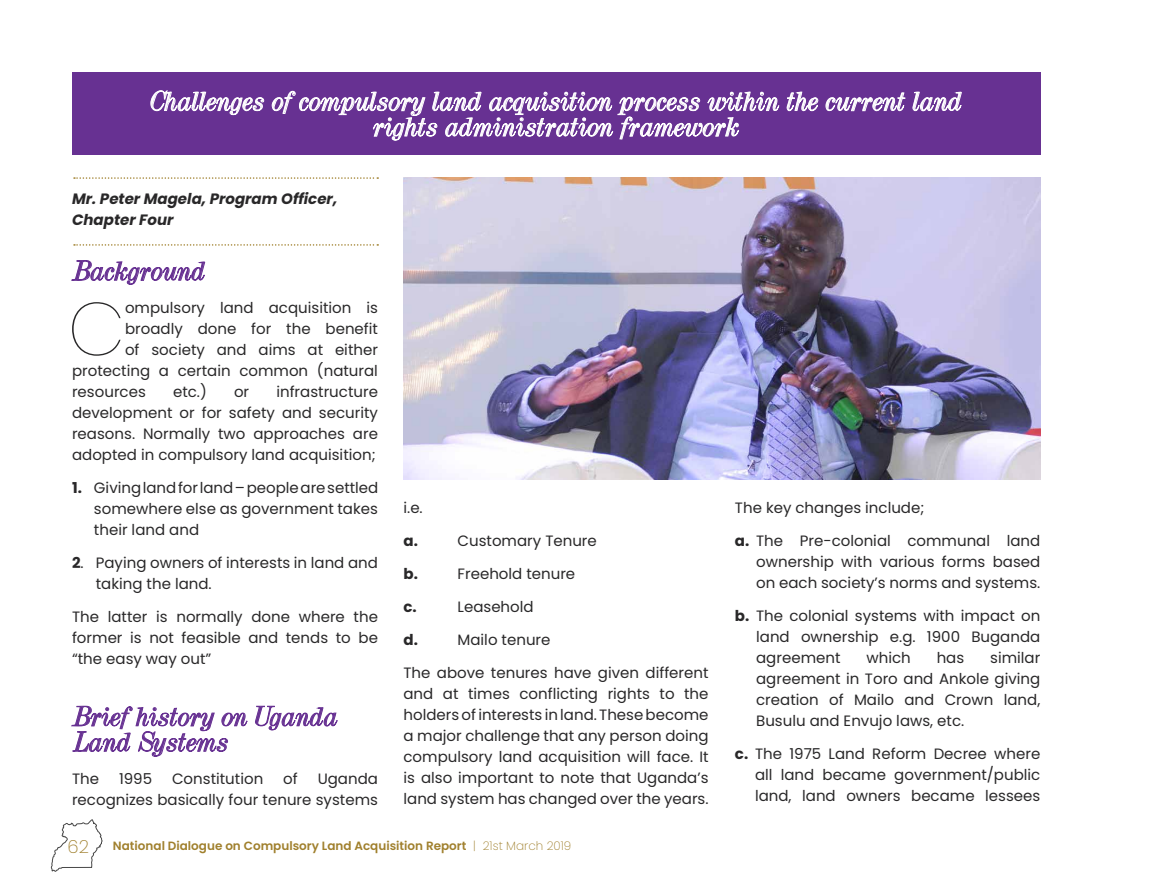
<style>
.page{position:relative;width:1149px;height:893px;background:#fff}
.page>*{position:absolute;margin:0;border:0;box-sizing:border-box;transform-origin:0 0}
.t1{font:100 74.7px "Poppins";color:#292829}
.t2{font:italic 30px/25.5px "Dubiel";color:#fff;text-align:center}
.t3{font:italic 30px/25.5px "Dubiel";color:#673192}
.t4{font:200 18px "Poppins";color:#a0802d}
.t5{font:15px/21px "Poppins";color:#292829;text-align:justify}
.t6{font:italic 700 15px/21px "Poppins";color:#292829}
.t7{font:700 15px "Poppins";color:#292829}
.t8{font:600 12px "Poppins";color:#a0802d}
.s1{font-weight:700}
.s2{font-weight:200}
</style>
<div class="page">
<svg style="left:50px;top:819px;width:53px;height:53px"></svg>
<svg style="left:71px;top:260px;width:135px;height:25px"></svg>
<svg style="left:71px;top:706px;width:267px;height:51px"></svg>
<img style="left:403px;top:177px;width:637px;height:302px">
<div style="left:72px;top:72px;width:968px;height:82px;background:#673192"></div>
<svg style="left:150px;top:90px;width:114px;height:26px"></svg>
<svg style="left:825px;top:91px;width:137px;height:21px"></svg>
<svg style="left:271px;top:91px;width:547px;height:50px"></svg>
<svg style="left:74px;top:177px;width:304px;height:2px"></svg>
<svg style="left:74px;top:244px;width:304px;height:2px"></svg>
<h2 class="t2" style="left:150px;top:89px;width:813px">Challenges of compulsory land acquisition process within the current land rights administration framework</h2>
<p class="t6" style="left:72px;top:188px;width:267px">Mr. Peter Magela, Program Officer,<br>Chapter Four</p>
<h2 class="t3" style="left:72px;top:258px;width:135px">Background</h2>
<h1 class="t1" style="left:68px;top:286px;width:59px">C</h1>
<p class="t5" style="left:125px;top:298px;width:254px">ompulsory land acquisition is</p>
<p class="t5" style="left:125px;top:319px;width:254px">broadly done for the benefit</p>
<p class="t5" style="left:125px;top:340px;width:254px">of society and aims at either</p>
<p class="t5" style="left:72px;top:361px;width:307px">protecting a certain common (natural</p>
<p class="t5" style="left:72px;top:382px;width:75px">resources</p>
<p class="t5" style="left:173px;top:382px;width:35px">etc.)</p>
<p class="t5" style="left:234px;top:382px;width:17px">or</p>
<p class="t5" style="left:72px;top:382px;width:307px;text-indent:204px">infrastructure development or for safety and security reasons. Normally two approaches are adopted in compulsory land acquisition;</p>
<p class="t5" style="left:94px;top:478px;width:286px;text-indent:-22px"><span class="s1">1.</span> Giving land for land – people are settled somewhere else as government takes their land and</p>
<p class="t5" style="left:96px;top:553px;width:283px;text-indent:-24px"><span class="s1">2</span>. Paying owners of interests in land and taking the land.</p>
<p class="t5" style="left:72px;top:607px;width:307px">The latter is normally done where the former is not feasible and tends to be “the easy way out”</p>
<h2 class="t3" style="left:72px;top:704px;width:267px">Brief history on Uganda<br>Land Systems</h2>
<p class="t5" style="left:72px;top:769px;width:29px">The</p>
<p class="t5" style="left:119px;top:769px;width:35px">1995</p>
<p class="t5" style="left:172px;top:769px;width:93px">Constitution</p>
<p class="t5" style="left:283px;top:769px;width:16px">of</p>
<p class="t5" style="left:72px;top:769px;width:307px;text-align:right">Uganda<br>recognizes basically four tenure systems</p>
<p class="t5" style="left:403px;top:497px;width:21px">i.e.</p>
<p class="t7" style="left:403px;top:532px;width:16px">a.</p>
<p class="t5" style="left:457px;top:530px;width:141px">Customary Tenure</p>
<p class="t7" style="left:403px;top:565px;width:16px">b.</p>
<p class="t5" style="left:457px;top:563px;width:119px">Freehold tenure</p>
<p class="t7" style="left:403px;top:598px;width:15px">c.</p>
<p class="t5" style="left:457px;top:596px;width:78px">Leasehold</p>
<p class="t7" style="left:403px;top:631px;width:16px">d.</p>
<p class="t5" style="left:457px;top:629px;width:94px">Mailo tenure</p>
<p class="t5" style="left:403px;top:662px;width:306px">The above tenures have given different and at times conflicting rights to the holders of interests in land. These become a major challenge that any person doing compulsory land acquisition will face. It is also important to note that Uganda’s land system has changed over the years.</p>
<p class="t4" style="left:67px;top:837px;width:23px">62</p>
<p class="t8" style="left:113px;top:839px;width:459px">National Dialogue on Compulsory Land Acquisition Report <span class="s2">| 21st March 2019</span></p>
<p class="t5" style="left:734px;top:497px;width:191px">The key changes include;</p>
<p class="t5" style="left:756px;top:530px;width:285px;text-indent:-21px"><span class="s1">a.</span> The Pre-colonial communal land ownership with various forms based on each society’s norms and systems.</p>
<p class="t5" style="left:756px;top:605px;width:285px;text-indent:-21px"><span class="s1">b.</span> The colonial systems with impact on land ownership e.g. 1900 Buganda agreement</p>
<p class="t5" style="left:756px;top:647px;width:285px;text-indent:234px">similar agreement in Toro and Ankole giving creation of Mailo and Crown land, Busulu and Envujo laws, etc.</p>
<p class="t5" style="left:754px;top:743px;width:287px;text-indent:-20px"><span class="s1">c.</span> The 1975 Land Reform Decree where all land became government/public land, land owners became lessees</p>
<p class="t5" style="left:866px;top:647px;width:46px">which</p>
<p class="t5" style="left:936px;top:647px;width:29px">has</p>
</div>
